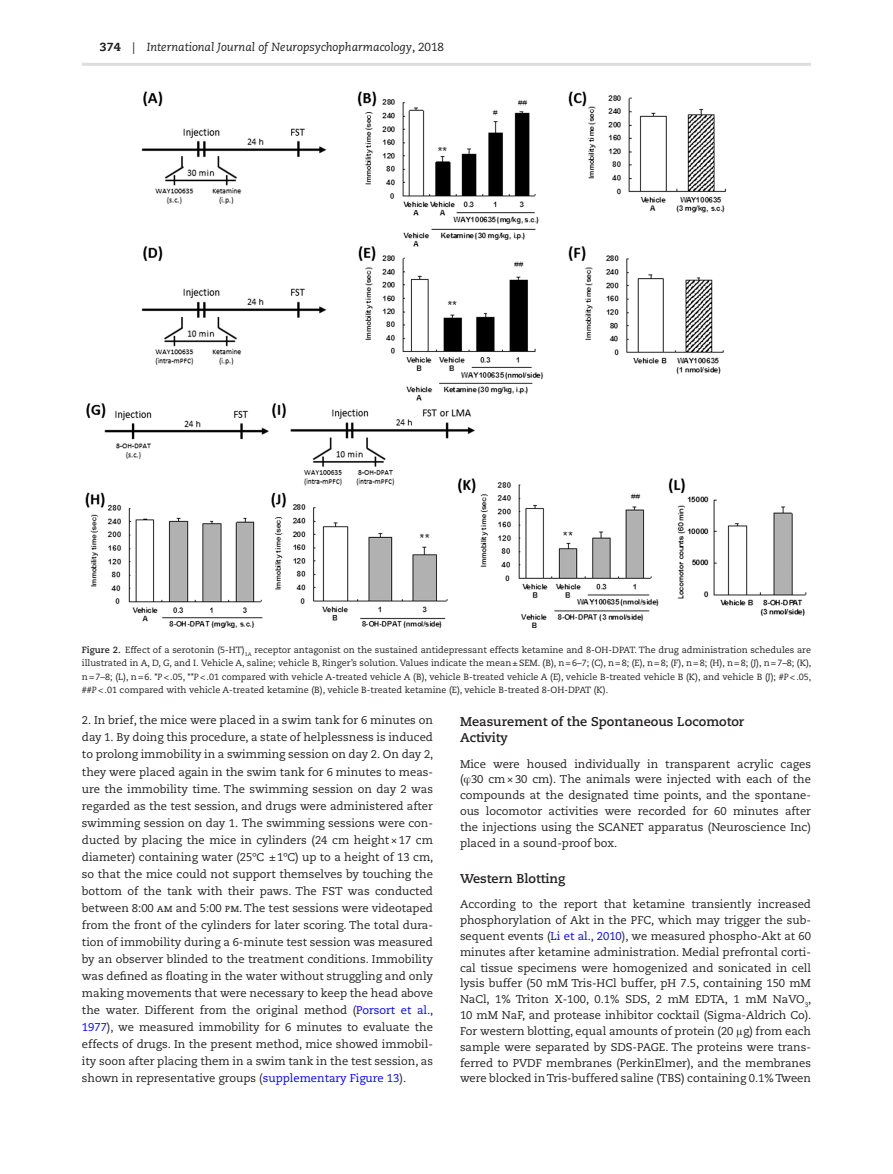
<style>
.page{position:relative;width:893px;height:1174px;background:#fff}
.page>*{position:absolute;margin:0;border:0;box-sizing:border-box;transform-origin:0 0}
.t1{font:700 12.75px/16.5px "Caecilia LT Std";color:#231f20}
.t2{font:italic 11.7px "Caecilia LT Std";color:#231f20}
.t3{font:11.25px/17.1px "Caecilia LT Std";color:#231f20;text-align:justify}
.t4{font:9px/13.5px "Caecilia LT Std";color:#231f20;text-align:justify}
.s1{font-weight:800;font-style:normal}
.s2{font-style:normal}
.s3{font-weight:700}
.s4{font-style:italic}
.s5{font-family:"Gandhari Unicode"}
.s6{color:#00f}
</style>
<div class="page">
<hr style="left:82px;top:63px;width:729px;height:3px;background:#dcdddf">
<img style="left:86px;top:91px;width:721px;height:537px">
<p class="t2" style="left:100px;top:40px;width:346px"><span class="s1">374</span> <span class="s2">|</span> International Journal of Neuropsychopharmacology<span class="s2">, 2018</span></p>
<p class="t4" style="left:82px;top:643px;width:731px"><span class="s3">Figure 2.</span> Effect of a serotonin (5-HT)<sub>1A</sub> receptor antagonist on the sustained antidepressant effects ketamine and 8-OH-DPAT. The drug administration schedules are illustrated in A, D, G, and I. Vehicle A, saline; vehicle B, Ringer’s solution. Values indicate the mean±SEM. (B), n=6–7; (C), n=8; (E), n=8; (F), n=8; (H), n=8; (J), n=7–8; (K), n=7–8; (L), n=6. *<span class="s4">P&lt;</span>.05, **<span class="s4">P&lt;</span>.01 compared with vehicle A-treated vehicle A (B), vehicle B-treated vehicle A (E), vehicle B-treated vehicle B (K), and vehicle B (J); #<span class="s4">P&lt;</span>.05, ##<span class="s4">P</span>&lt;.01 compared with vehicle A-treated ketamine (B), vehicle B-treated ketamine (E), vehicle B-treated 8-OH-DPAT (K).</p>
<p class="t3" style="left:82px;top:712px;width:353px">2. In brief, the mice were placed in a swim tank for 6 minutes on day 1. By doing this procedure, a state of helplessness is induced to prolong immobility in a swimming session on day 2. On day 2, they were placed again in the swim tank for 6 minutes to meas&shy;ure the immobility time. The swimming session on day 2 was regarded as the test session, and drugs were administered after swimming session on day 1. The swimming sessions were con&shy;ducted by placing the mice in cylinders (24 cm height<span class="s5">×</span>17 cm diameter) containing water (25ºC ±1ºC) up to a height of 13 cm, so that the mice could not support themselves by touching the bottom of the tank with their paws. The FST was conducted between 8:00 am and 5:00 pm. The test sessions were videotaped from the front of the cylinders for later scoring. The total dura&shy;tion of immobility during a 6-minute test session was measured by an observer blinded to the treatment conditions. Immobility was defined as floating in the water without struggling and only making movements that were necessary to keep the head above the water. Different from the original method (<span class="s6">Porsort et al., 1977</span>), we measured immobility for 6 minutes to evaluate the effects of drugs. In the present method, mice showed immobil&shy;ity soon after placing them in a swim tank in the test session, as shown in representative groups (<span class="s6">supplementary Figure 13</span>).</p>
<p class="t1" style="left:460px;top:713px;width:286px">Measurement of the Spontaneous Locomotor<br>Activity</p>
<p class="t3" style="left:460px;top:756px;width:353px;line-height:15.8px">Mice were housed individually in transparent acrylic cages (<span class="s5">φ</span>30 cm<span class="s5">×</span>30 cm). The animals were injected with each of the compounds at the designated time points, and the spontane&shy;ous locomotor activities were recorded for 60 minutes after the injections using the SCANET apparatus (Neuroscience Inc) placed in a sound-proof box.</p>
<p class="t1" style="left:460px;top:870px;width:107px">Western Blotting</p>
<p class="t3" style="left:460px;top:896px;width:353px;line-height:15.8px">According to the report that ketamine transiently increased phosphorylation of Akt in the PFC, which may trigger the sub&shy;sequent events (<span class="s6">Li et al., 2010</span>), we measured phospho-Akt at 60 minutes after ketamine administration. Medial prefrontal corti&shy;cal tissue specimens were homogenized and sonicated in cell lysis buffer (50 mM Tris-HCl buffer, pH 7.5, containing 150 mM NaCl, 1% Triton X-100, 0.1% SDS, 2 mM EDTA, 1 mM NaVO<sub>3</sub>, 10 mM NaF, and protease inhibitor cocktail (Sigma-Aldrich Co).<br>For western blotting, equal amounts of protein (20 <span class="s5">μ</span>g) from each sample were separated by SDS-PAGE. The proteins were trans&shy;ferred to PVDF membranes (PerkinElmer), and the membranes were blocked in Tris-buffered saline (TBS) containing 0.1% Tween</p>
</div>
